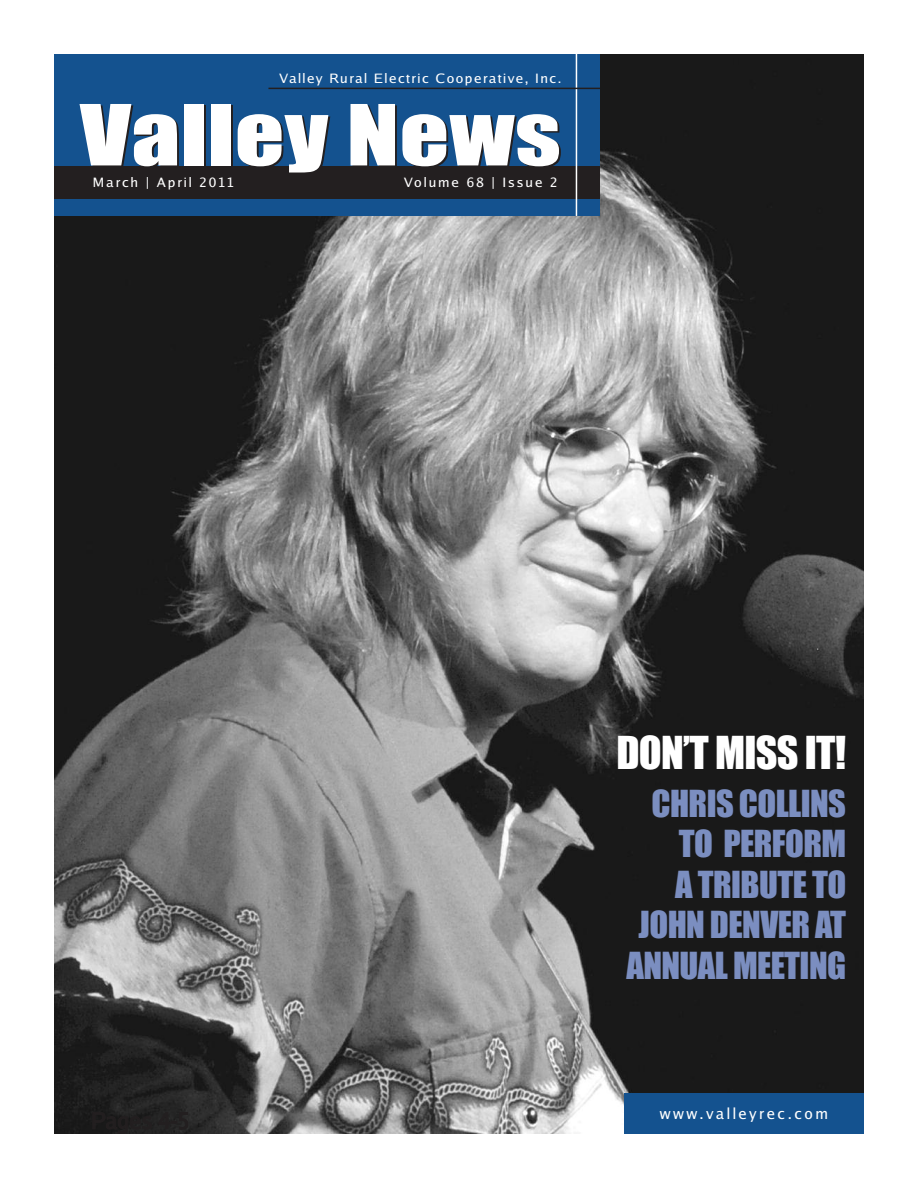
<style>
.page{position:relative;width:918px;height:1188px;background:#fff}
.page>*{position:absolute;margin:0;border:0;box-sizing:border-box;transform-origin:0 0}
.t1{font:77.7px "Impact";letter-spacing:.005em;color:#fff;scale:1.25 1}
.t2{font:42px "Impact";letter-spacing:-.015em;color:#fff}
.t3{font:34.5px/40.5px "Impact";letter-spacing:-.015em;color:#7b8ec0;text-align:right}
.t4{font:15px "Luxi Sans";letter-spacing:.165em;color:#fff}
.t5{font:12.9px "Luxi Sans";letter-spacing:.105em;color:#fff;scale:1.05 1}
.t6{font:12.9px "Luxi Sans";letter-spacing:.14em;color:#fff;scale:1.05 1}
.s1{font-size:12.3px}
</style>
<div class="page">
<img style="left:54px;top:54px;width:810px;height:1080px">
<div style="left:54px;top:54px;width:546px;height:162px;background:#14528f"></div>
<div style="left:54px;top:166px;width:546px;height:32px;background:#231f20"></div>
<hr style="left:576px;top:54px;width:1px;height:162px;background:#fff">
<hr style="left:268px;top:88px;width:332px;height:1px;background:#231f20">
<div style="left:625px;top:1093px;width:239px;height:41px;background:#14528f"></div>
<p class="t5" style="left:279px;top:71px;width:270px">Valley Rural Electric Cooperative, Inc<span class="s1">.</span></p>
<h1 class="t1" style="left:80px;top:93px;width:386px">Valley News</h1>
<p class="t5" style="left:93px;top:175px;width:45px">March</p>
<p class="t6" style="left:146px;top:175px;width:86px">| April 2011</p>
<p class="t6" style="left:404px;top:175px;width:148px">Volume 68 | Issue 2</p>
<p class="t2" style="left:616px;top:730px;width:231px">DON’T MISS IT!</p>
<p class="t3" style="left:626px;top:784px;width:221px">CHRIS COLLINS<br>TO PERFORM<br>A TRIBUTE TO<br>JOHN DENVER AT<br>ANNUAL MEETING</p>
<p class="t4" style="left:660px;top:1105px;width:170px">www.valleyrec.com</p>
</div>
